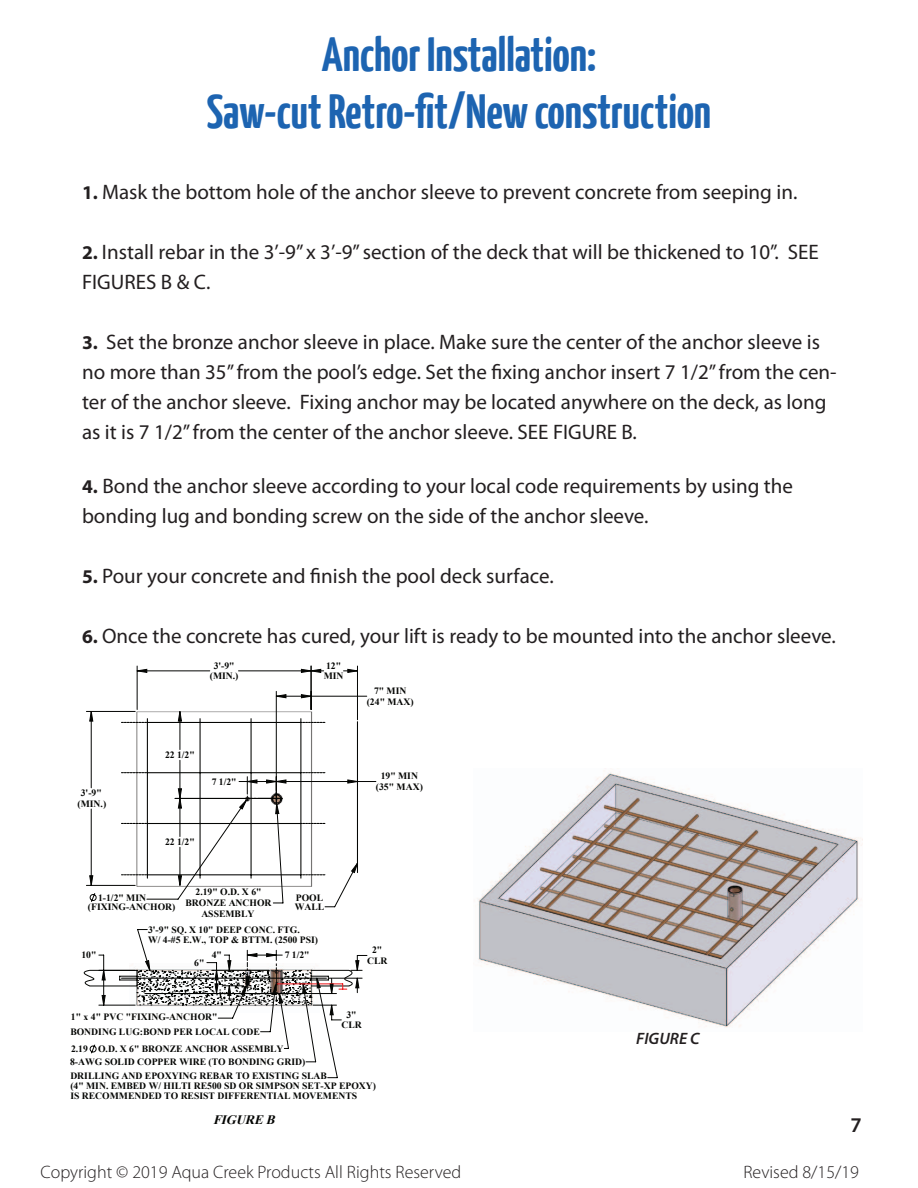
<style>
.page{position:relative;width:918px;height:1188px;background:#fff}
.page>*{position:absolute;margin:0;border:0;box-sizing:border-box;transform-origin:0 0}
.t1{font:700 48px/57.6px "Yanone Kaffeesatz";color:#1d64b1;text-align:center}
.t2{font:21px/30px "Myriad Pro";color:#231f20}
.t3{font:600 21px "Myriad Pro";color:#231f20}
.t4{font:300 18px "Myriad Pro";color:#231f20}
.t5{font:italic 600 16.5px "Myriad Pro";color:#231f20}
.t6{font:italic 700 12.9px "Times New Roman";color:#040503}
.t7{font:700 9.6px/10.6px "Times New Roman";color:#040503;text-align:center}
.s1{font-weight:700;font-size:19.5px}
</style>
<div class="page">
<svg style="left:90px;top:1044px;width:6px;height:10px"></svg>
<svg style="left:260px;top:1021px;width:78px;height:57px"></svg>
<svg style="left:84px;top:669px;width:292px;height:352px"></svg>
<svg style="left:90px;top:669px;width:221px;height:336px"></svg>
<img style="left:477px;top:772px;width:385px;height:256px">
<h1 class="t1" style="left:207px;top:24px;width:506px">Anchor Installation:<br>Saw-cut Retro-fit/New construction</h1>
<p class="t2" style="left:82px;top:177px;width:717px"><span class="s1">1.</span> Mask the bottom hole of the anchor sleeve to prevent concrete from seeping in.</p>
<p class="t2" style="left:82px;top:237px;width:738px"><span class="s1">2.</span> Install rebar in the 3’-9” x 3’-9” section of the deck that will be thickened to 10”. SEE<br>FIGURES B &amp; C.</p>
<p class="t2" style="left:82px;top:327px;width:756px"><span class="s1">3.</span> Set the bronze anchor sleeve in place. Make sure the center of the anchor sleeve is no more than 35” from the pool’s edge. Set the fixing anchor insert 7 1/2” from the cen&shy;ter of the anchor sleeve. Fixing anchor may be located anywhere on the deck, as long as it is 7 1/2” from the center of the anchor sleeve. SEE FIGURE B.</p>
<p class="t2" style="left:82px;top:470px;width:713px"><span class="s1">4.</span> Bond the anchor sleeve according to your local code requirements by using the bonding lug and bonding screw on the side of the anchor sleeve.</p>
<p class="t2" style="left:82px;top:560px;width:473px"><span class="s1">5.</span> Pour your concrete and finish the pool deck surface.</p>
<p class="t2" style="left:82px;top:620px;width:755px"><span class="s1">6.</span> Once the concrete has cured, your lift is ready to be mounted into the anchor sleeve.</p>
<p class="t7" style="left:78px;top:787px;width:30px">3'-9" (MIN.)</p>
<p class="t7" style="left:210px;top:660px;width:30px">3'-9" (MIN.)</p>
<p class="t7" style="left:165px;top:749px;width:31px">22 1/2"</p>
<p class="t7" style="left:212px;top:776px;width:26px">7 1/2"</p>
<p class="t7" style="left:165px;top:836px;width:31px">22 1/2"</p>
<p class="t7" style="left:324px;top:660px;width:21px;text-align:left">12"<br>MIN</p>
<p class="t7" style="left:185px;top:887px;width:88px">2.19" O.D. X 6"<br>BRONZE ANCHOR</p>
<p class="t7" style="left:88px;top:892px;width:89px;line-height:9.6px;text-align:left;text-indent:10px">1-1/2" MIN (FIXING-ANCHOR)</p>
<p class="t7" style="left:295px;top:892px;width:31px;line-height:9.6px;text-align:left">POOL<br>WALL</p>
<p class="t7" style="left:81px;top:949px;width:17px">10"</p>
<p class="t7" style="left:194px;top:957px;width:12px">6"</p>
<p class="t7" style="left:201px;top:908px;width:55px">ASSEMBLY</p>
<p class="t7" style="left:148px;top:925px;width:171px;line-height:9.6px;text-align:left">3'-9" SQ. X 10" DEEP CONC. FTG.<br>W/ 4-#5 E.W., TOP &amp; BTTM. (2500 PSI)</p>
<p class="t7" style="left:212px;top:949px;width:12px">4"</p>
<p class="t7" style="left:285px;top:949px;width:26px">7 1/2"</p>
<p class="t7" style="left:367px;top:685px;width:48px">7" MIN (24" MAX)</p>
<p class="t7" style="left:376px;top:770px;width:48px">19" MIN (35" MAX)</p>
<p class="t7" style="left:367px;top:944px;width:22px">2"<br>CLR</p>
<p class="t7" style="left:71px;top:1011px;width:148px">1" x 4" PVC "FIXING-ANCHOR"</p>
<p class="t7" style="left:70px;top:1023px;width:215px;line-height:16.8px;text-align:left">BONDING LUG:BOND PER LOCAL CODE<br>2.19 O.D. X 6" BRONZE ANCHOR ASSEMBLY</p>
<p class="t7" style="left:70px;top:1057px;width:237px">8-AWG SOLID COPPER WIRE (TO BONDING GRID)</p>
<p class="t7" style="left:341px;top:1009px;width:22px">3"<br>CLR</p>
<p class="t7" style="left:70px;top:1071px;width:307px;line-height:9.6px;text-align:left">DRILLING AND EPOXYING REBAR TO EXISTING SLAB<br>(4" MIN. EMBED W/ HILTI RE500 SD OR SIMPSON SET-XP EPOXY)<br>IS RECOMMENDED TO RESIST DIFFERENTIAL MOVEMENTS</p>
<p class="t6" style="left:213px;top:1111px;width:67px">FIGUREB</p>
<p class="t5" style="left:636px;top:1028px;width:65px">FIGURE C</p>
<p class="t3" style="left:851px;top:1112px;width:13px">7</p>
<p class="t4" style="left:41px;top:1162px;width:422px">Copyright © 2019 Aqua Creek Products All Rights Reserved</p>
<p class="t4" style="left:743px;top:1162px;width:117px">Revised 8/15/19</p>
</div>
